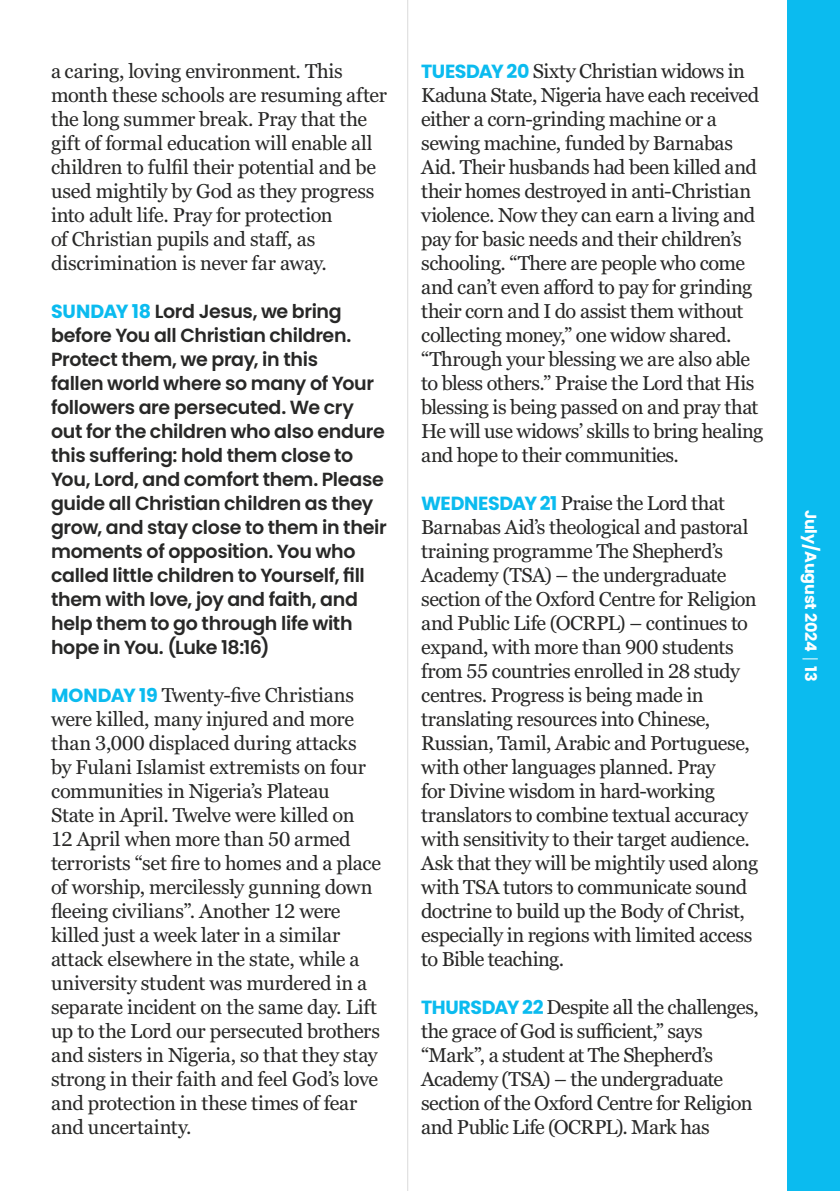
<style>
.page{position:relative;width:840px;height:1191px;background:#fff}
.page>*{position:absolute;margin:0;border:0;box-sizing:border-box;transform-origin:0 0}
.t1{font:20px/24px "Georgia Pro";letter-spacing:-.025em;color:#282827}
.t2{font:600 19px/24px "Poppins";letter-spacing:-.02em;color:#282827}
.t3{font:700 16px "Poppins";letter-spacing:-.01em;color:#fff}
.s1{font-weight:700;color:#0bbbef}
.s2{font-family:"Poppins";font-weight:700;font-size:19px;color:#0bbbef}
</style>
<div class="page">
<div style="left:787px;top:0;width:52px;height:1191px;background:#0bbbef"></div>
<svg style="left:802px;top:658px;width:15px;height:1px"></svg>
<hr style="left:407px;top:0;width:1px;height:1191px;background:#dadada">
<p class="t1" style="left:51px;top:60px;width:337px">a caring, loving environment. This month these schools are resuming after the long summer break. Pray that the gift of formal education will enable all children to fulfil their potential and be used mightily by God as they progress into adult life. Pray for protection<br>of Christian pupils and staff, as discrimination is never far away.</p>
<p class="t2" style="left:51px;top:299px;width:337px"><span class="s1">SUNDAY 18</span> Lord Jesus, we bring before You all Christian children.<br>Protect them, we pray, in this<br>fallen world where so many of Your followers are persecuted. We cry out for the children who also endure this suffering: hold them close to You, Lord, and comfort them. Please guide all Christian children as they grow, and stay close to them in their moments of opposition. You who called little children to Yourself, fill them with love, joy and faith, and help them to go through life with hope in You. (Luke 18:16)</p>
<p class="t1" style="left:51px;top:684px;width:331px"><span class="s2">MONDAY 19</span> Twenty-five Christians were killed, many injured and more than 3,000 displaced during attacks by Fulani Islamist extremists on four communities in Nigeria’s Plateau<br>State in April. Twelve were killed on 12 April when more than 50 armed terrorists “set fire to homes and a place of worship, mercilessly gunning down fleeing civilians”. Another 12 were killed just a week later in a similar attack elsewhere in the state, while a university student was murdered in a separate incident on the same day. Lift up to the Lord our persecuted brothers and sisters in Nigeria, so that they stay strong in their faith and feel God’s love and protection in these times of fear and uncertainty.</p>
<p class="t1" style="left:421px;top:60px;width:343px"><span class="s2">TUESDAY 20</span> Sixty Christian widows in Kaduna State, Nigeria have each received either a corn-grinding machine or a sewing machine, funded by Barnabas Aid. Their husbands had been killed and their homes destroyed in anti-Christian violence. Now they can earn a living and pay for basic needs and their children’s schooling. “There are people who come and can’t even afford to pay for grinding their corn and I do assist them without collecting money,” one widow shared. “Through your blessing we are also able to bless others.” Praise the Lord that His blessing is being passed on and pray that He will use widows’ skills to bring healing and hope to their communities.</p>
<p class="t1" style="left:421px;top:492px;width:338px"><span class="s2">WEDNESDAY 21</span> Praise the Lord that Barnabas Aid’s theological and pastoral training programme The Shepherd’s Academy (TSA) – the undergraduate section of the Oxford Centre for Religion and Public Life (OCRPL) – continues to expand, with more than 900 students from 55 countries enrolled in 28 study centres. Progress is being made in translating resources into Chinese, Russian, Tamil, Arabic and Portuguese, with other languages planned. Pray<br>for Divine wisdom in hard-working translators to combine textual accuracy with sensitivity to their target audience.<br>Ask that they will be mightily used along with TSA tutors to communicate sound doctrine to build up the Body of Christ, especially in regions with limited access to Bible teaching.</p>
<p class="t1" style="left:421px;top:996px;width:339px"><span class="s2">THURSDAY 22</span> Despite all the challenges, the grace of God is sufficient,” says “Mark”, a student at The Shepherd’s Academy (TSA) – the undergraduate section of the Oxford Centre for Religion and Public Life (OCRPL). Mark has</p>
<p class="t3" style="left:819px;top:510px;width:173px;rotate:90deg">July/August 2024 13</p>
</div>
